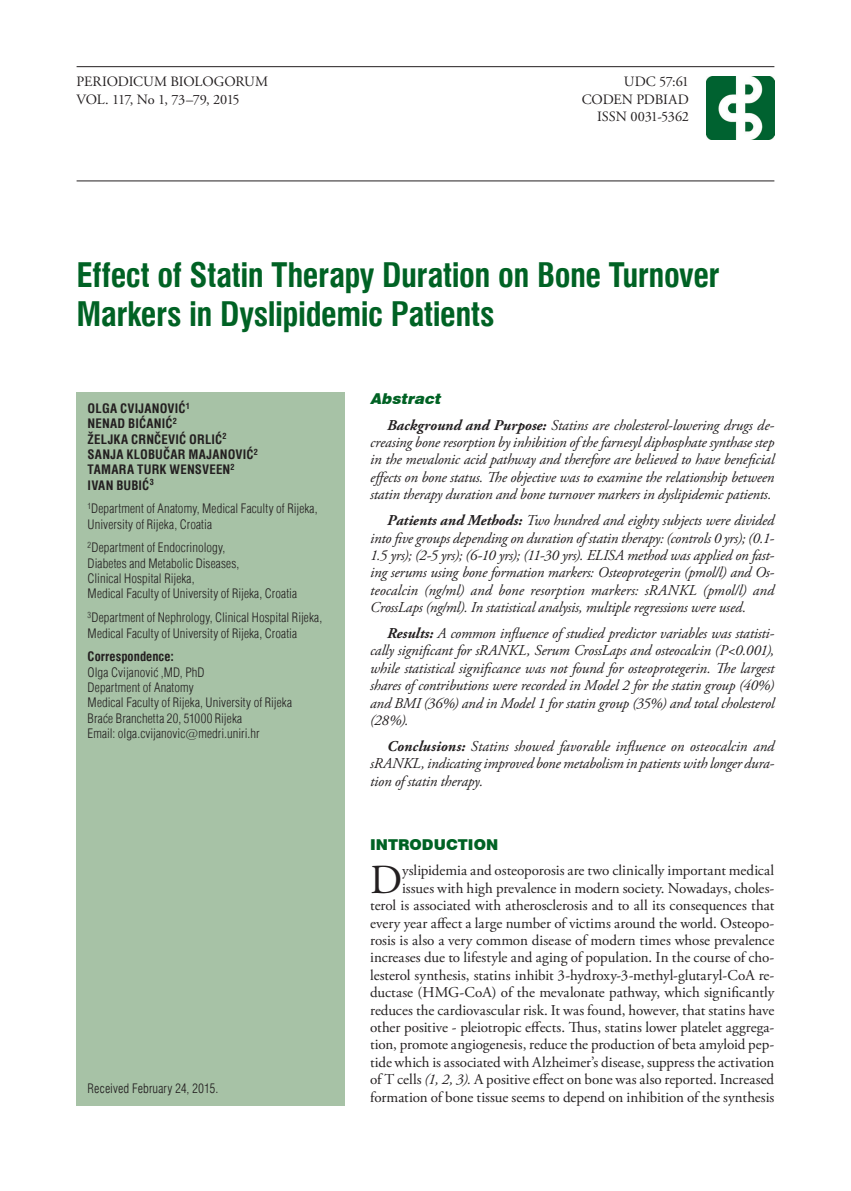
<style>
.page{position:relative;width:851px;height:1191px;background:#fff}
.page>*{position:absolute;margin:0;border:0;box-sizing:border-box;transform-origin:0 0}
.t1{font:41.25px "Adobe Garamond Pro";color:#231f20}
.t2{font:700 condensed 33px/39.6px "Swiss 721 BT";letter-spacing:-.015em;color:#006224}
.t3{font:italic 15px/17.4px "Adobe Garamond Pro";letter-spacing:-.015em;color:#231f20;text-align:justify}
.t4{font:15px/17.4px "Adobe Garamond Pro";color:#231f20;text-align:right}
.t5{font:900 15px "Swiss 721 BT";color:#006224}
.t6{font:italic 900 15px "Swiss 721 BT";color:#006224}
.t7{font:14.25px/17.4px "Adobe Garamond Pro";letter-spacing:-.02em;color:#231f20;text-align:right}
.t8{font:12.75px/15.3px "Helvetica Condensed Light HR Normal";letter-spacing:.005em;color:#231f20}
.t9{font:700 condensed 12.75px/15.3px "Helvetica";letter-spacing:.01em;color:#231f20}
.t10{font:300 condensed 12.75px "Swiss 721 BT";letter-spacing:.005em;color:#231f20}
.t11{font:700 condensed 12.75px "Swiss 721 BT";letter-spacing:.005em;color:#231f20}
.s1{font-family:"Swiss 721 BT";font-weight:300}
.s2{font-weight:700}
.s3{font-style:italic}
</style>
<div class="page">
<img style="left:706px;top:76px;width:68px;height:64px">
<hr style="left:77px;top:66px;width:697px;height:1px;background:#231f20">
<hr style="left:77px;top:180px;width:697px;height:1px;background:#231f20">
<div style="left:77px;top:392px;width:267px;height:714px;background:#a7c2a6"></div>
<p class="t7" style="left:77px;top:73px;width:193px">PERIODICUM BIOLOGORUM</p>
<p class="t7" style="left:623px;top:73px;width:67px">UDC 57:61</p>
<p class="t7" style="left:77px;top:91px;width:164px">VOL. 117, No 1, 73–79, 2015</p>
<p class="t7" style="left:581px;top:91px;width:109px">CODEN PDBIAD<br>ISSN 0031-5362</p>
<h2 class="t2" style="left:77px;top:255px;width:644px">Effect of Statin Therapy Duration on Bone Turnover<br>Markers in Dyslipidemic Patients</h2>
<p class="t9" style="left:88px;top:401px;width:172px">OLGA CVIJANOVIĆ<sup>1<br></sup>NENAD BIĆANIĆ<sup>2<br></sup>ŽELJKA CRNČEVIĆ ORLIĆ<sup>2<br></sup>SANJA KLOBUČAR MAJANOVIĆ<sup>2<br></sup>TAMARA TURK WENSVEEN<sup>2<br></sup>IVAN BUBIĆ<sup>3</sup></p>
<p class="t8" style="left:88px;top:501px;width:231px"><sup>1</sup>Department of Anatomy, Medical Faculty of Rijeka,<br>University of Rijeka, Croatia</p>
<p class="t8" style="left:88px;top:540px;width:211px"><sup>2</sup>Department of Endocrinology,<br>Diabetes and Metabolic Diseases,<br>Clinical Hospital Rijeka,<br>Medical Faculty of University of Rijeka, Croatia</p>
<p class="t8" style="left:88px;top:609px;width:236px"><sup>3</sup>Department of Nephrology, Clinical Hospital Rijeka,<br>Medical Faculty of University of Rijeka, Croatia</p>
<p class="t11" style="left:88px;top:649px;width:88px">Correspondence:</p>
<p class="t8" style="left:88px;top:664px;width:206px">Olga Cvijanovi} ,MD, PhD<br>Department of Anatomy<br>Medical Faculty of Rijeka, University of Rijeka Bra}e Branchetta 20, 51000 Rijeka<br>Email: olga.cvijanovic<span class="s1">@</span>medri.uniri.hr</p>
<p class="t10" style="left:88px;top:1081px;width:132px">Received February 24, 2015.</p>
<p class="t6" style="left:370px;top:389px;width:75px">Abstract</p>
<p class="t3" style="left:370px;top:416px;width:406px;text-indent:17px"><span class="s2">Background and Purpose:</span> Statins are cholesterol-lowering drugs de&shy;creasing bone resorption by inhibition of the farnesyl diphosphate synthase step in the mevalonic acid pathway and therefore are believed to have beneficial effects on bone status. The objective was to examine the relationship between statin therapy duration and bone turnover markers in dyslipidemic patients.</p>
<p class="t3" style="left:370px;top:512px;width:405px;text-indent:17px"><span class="s2">Patients and Methods:</span> Two hundred and eighty subjects were divided into five groups depending on duration of statin therapy: (controls 0 yrs); (0.1- 1.5 yrs); (2-5 yrs); (6-10 yrs); (11-30 yrs). ELISA method was applied on fast&shy;ing serums using bone formation markers: Osteoprotegerin (pmol/l) and Os&shy;teocalcin (ng/ml) and bone resorption markers: sRANKL (pmol/l) and CrossLaps (ng/ml). In statistical analysis, multiple regressions were used.</p>
<p class="t3" style="left:370px;top:625px;width:405px;text-indent:17px"><span class="s2">Results:</span> A common influence of studied predictor variables was statisti&shy;cally significant for sRANKL, Serum CrossLaps and osteocalcin (P&lt;0.001), while statistical significance was not found for osteoprotegerin. The largest shares of contributions were recorded in Model 2 for the statin group (40%) and BMI (36%) and in Model 1 for statin group (35%) and total cholesterol (28%).</p>
<p class="t3" style="left:370px;top:738px;width:405px;text-indent:17px"><span class="s2">Conclusions:</span> Statins showed favorable influence on osteocalcin and sRANKL, indicating improved bone metabolism in patients with longer dura&shy;tion of statin therapy.</p>
<p class="t5" style="left:370px;top:835px;width:129px">INTRODUCTION</p>
<h1 class="t1" style="left:370px;top:855px;width:34px">D</h1>
<p class="t4" style="left:370px;top:862px;width:405px">yslipidemia and osteoporosis are two clinically important medical issues with high prevalence in modern society. Nowadays, choles-<br>terol is associated with atherosclerosis and to all its consequences that every year affect a large number of victims around the world. Osteopo&shy;rosis is also a very common disease of modern times whose prevalence increases due to lifestyle and aging of population. In the course of cho&shy;lesterol synthesis, statins inhibit 3-hydroxy-3-methyl-glutaryl-CoA re&shy;ductase (HMG-CoA) of the mevalonate pathway, which significantly reduces the cardiovascular risk. It was found, however, that statins have other positive - pleiotropic effects. Thus, statins lower platelet aggrega&shy;tion, promote angiogenesis, reduce the production of beta amyloid pep&shy;tide which is associated with Alzheimer’s disease, suppress the activation of T cells <span class="s3">(1, 2, 3).</span> A positive effect on bone was also reported. Increased formation of bone tissue seems to depend on inhibition of the synthesis</p>
</div>
